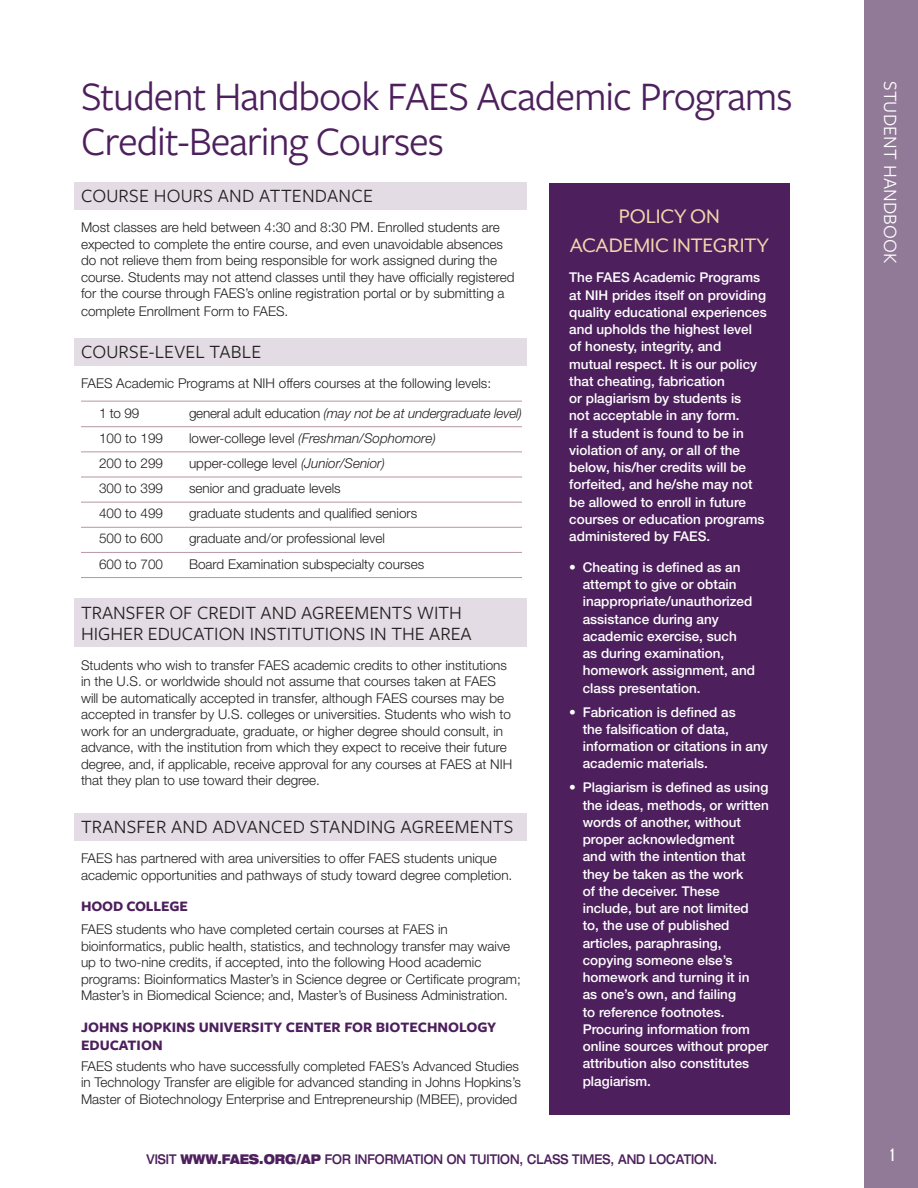
<style>
.page{position:relative;width:918px;height:1188px;background:#fff}
.page>*{position:absolute;margin:0;border:0;box-sizing:border-box;transform-origin:0 0}
.Large_header{font:42px/45px "Freight Sans Pro";letter-spacing:-.025em;color:#4d205d}
.Major_header__bold{font:22.5px/28.8px "Mr Eaves San OT";letter-spacing:-.005em;color:#f0d6ad;text-align:center}
._2_header__light{font:19.5px/21px "Freight Sans Pro";color:#231f20}
.t1{font:19.5px "Freight Sans Pro";letter-spacing:.01em;color:#fff}
.t2{font:700 18px "Bebas Neue";color:#fff;scale:.8 1}
._4_2nd_level_header{font:700 15px/18px "Freight Sans Pro";color:#4d205d}
._3_Main_Text{font:300 13.5px/16.5px "Helvetica Neue LT Std";color:#231f20}
.Box_text{font:500 13.5px/17.2px "Helvetica Neue LT Std";color:#fff}
.lined_table{font:300 13.5px "Helvetica Neue LT Std";color:#231f20}
.lined_table-2{font:italic 300 13.5px "Helvetica Neue LT Std";letter-spacing:-.015em;color:#231f20}
.t3{font:500 expanded 13.5px "Helvetica Neue LT Std";color:#4d205d;scale:.8 1}
.s1{font-style:normal}
.s2{font-style:italic}
.s3{font-weight:900}
</style>
<div class="page">
<div style="left:864px;top:0;width:54px;height:1188px;background:#917998"></div>
<div style="left:74px;top:182px;width:453px;height:28px;background:#e3dce4"></div>
<div style="left:74px;top:338px;width:453px;height:27px;background:#e3dce4"></div>
<hr style="left:81px;top:401px;width:441px;height:1px;background:#b794a7">
<hr style="left:81px;top:426px;width:441px;height:1px;background:#b794a7">
<hr style="left:81px;top:451px;width:441px;height:1px;background:#b794a7">
<hr style="left:81px;top:477px;width:441px;height:1px;background:#b794a7">
<hr style="left:81px;top:502px;width:441px;height:1px;background:#b794a7">
<hr style="left:81px;top:527px;width:441px;height:1px;background:#b794a7">
<hr style="left:81px;top:552px;width:441px;height:1px;background:#b794a7">
<hr style="left:81px;top:577px;width:441px;height:1px;background:#b794a7">
<div style="left:74px;top:598px;width:453px;height:49px;background:#e3dce4"></div>
<div style="left:74px;top:813px;width:453px;height:28px;background:#e3dce4"></div>
<div style="left:549px;top:184px;width:241px;height:931px;background:#4d205d"></div>
<p class="Large_header" style="left:81px;top:72px;width:713px">Student Handbook FAES Academic Programs<br>Credit-Bearing Courses</p>
<p class="_2_header__light" style="left:81px;top:185px;width:294px">COURSE HOURS AND ATTENDANCE</p>
<p class="_3_Main_Text" style="left:81px;top:219px;width:435px">Most classes are held between 4:30 and 8:30 PM. Enrolled students are expected to complete the entire course, and even unavoidable absences do not relieve them from being responsible for work assigned during the course. Students may not attend classes until they have officially registered for the course through FAES’s online registration portal or by submitting a</p>
<p class="_3_Main_Text" style="left:81px;top:303px;width:209px">complete Enrollment Form to FAES.</p>
<p class="_2_header__light" style="left:81px;top:340px;width:182px">COURSE-LEVEL TABLE</p>
<p class="_3_Main_Text" style="left:81px;top:374px;width:412px">FAES Academic Programs at NIH offers courses at the following levels:</p>
<p class="lined_table" style="left:99px;top:405px;width:42px">1 to 99</p>
<p class="lined_table-2" style="left:189px;top:405px;width:334px"><span class="s1">general adult education</span> (may not be at undergraduate level)</p>
<p class="lined_table" style="left:99px;top:430px;width:66px">100 to 199</p>
<p class="lined_table-2" style="left:189px;top:430px;width:249px"><span class="s1">lower-college level</span> (Freshman/Sophomore)</p>
<p class="lined_table" style="left:99px;top:455px;width:66px">200 to 299</p>
<p class="lined_table" style="left:189px;top:455px;width:198px">upper-college level <span class="s2">(Junior/Senior)</span></p>
<p class="lined_table" style="left:99px;top:480px;width:66px">300 to 399</p>
<p class="lined_table" style="left:189px;top:480px;width:153px">senior and graduate levels</p>
<p class="lined_table" style="left:99px;top:505px;width:66px">400 to 499</p>
<p class="lined_table" style="left:189px;top:505px;width:230px">graduate students and qualified seniors</p>
<p class="lined_table" style="left:99px;top:530px;width:66px">500 to 600</p>
<p class="lined_table" style="left:189px;top:530px;width:198px">graduate and/or professional level</p>
<p class="lined_table" style="left:99px;top:555px;width:66px">600 to 700</p>
<p class="lined_table" style="left:189px;top:555px;width:237px">Board Examination subspecialty courses</p>
<p class="_2_header__light" style="left:81px;top:601px;width:392px">TRANSFER OF CREDIT AND AGREEMENTS WITH<br>HIGHER EDUCATION INSTITUTIONS IN THE AREA</p>
<p class="_3_Main_Text" style="left:81px;top:656px;width:433px">Students who wish to transfer FAES academic credits to other institutions in the U.S. or worldwide should not assume that courses taken at FAES will be automatically accepted in transfer, although FAES courses may be accepted in transfer by U.S. colleges or universities. Students who wish to work for an undergraduate, graduate, or higher degree should consult, in advance, with the institution from which they expect to receive their future degree, and, if applicable, receive approval for any courses at FAES at NIH that they plan to use toward their degree.</p>
<p class="_2_header__light" style="left:81px;top:815px;width:434px">TRANSFER AND ADVANCED STANDING AGREEMENTS</p>
<p class="_3_Main_Text" style="left:81px;top:850px;width:433px">FAES has partnered with area universities to offer FAES students unique academic opportunities and pathways of study toward degree completion.</p>
<p class="_4_2nd_level_header" style="left:81px;top:897px;width:108px">HOOD COLLEGE</p>
<p class="_3_Main_Text" style="left:81px;top:921px;width:441px">FAES students who have completed certain courses at FAES in bioinformatics, public health, statistics, and technology transfer may waive up to two-nine credits, if accepted, into the following Hood academic programs: Bioinformatics Master’s in Science degree or Certificate program; Master’s in Biomedical Science; and, Master’s of Business Administration.</p>
<p class="_4_2nd_level_header" style="left:81px;top:1017px;width:417px">JOHNS HOPKINS UNIVERSITY CENTER FOR BIOTECHNOLOGY<br>EDUCATION</p>
<p class="_3_Main_Text" style="left:81px;top:1057px;width:441px">FAES students who have successfully completed FAES’s Advanced Studies in Technology Transfer are eligible for advanced standing in Johns Hopkins’s<br>Master of Biotechnology Enterprise and Entrepreneurship (MBEE), provided</p>
<p class="Major_header__bold" style="left:570px;top:202px;width:201px">POLICY ON<br>ACADEMIC INTEGRITY</p>
<p class="Box_text" style="left:569px;top:269px;width:199px">The FAES Academic Programs at NIH prides itself on providing quality educational experiences and upholds the highest level of honesty, integrity, and mutual respect. It is our policy that cheating, fabrication<br>or plagiarism by students is<br>not acceptable in any form.<br>If a student is found to be in violation of any, or all of the below, his/her credits will be forfeited, and he/she may not be allowed to enroll in future courses or education programs administered by FAES.</p>
<p class="Box_text" style="left:583px;top:558px;width:174px;text-indent:-14px">• Cheating is defined as an attempt to give or obtain inappropriate/unauthorized assistance during any academic exercise, such<br>as during examination, homework assignment, and class presentation.</p>
<p class="Box_text" style="left:583px;top:703px;width:187px;text-indent:-14px">• Fabrication is defined as<br>the falsification of data, information or citations in any academic materials.</p>
<p class="Box_text" style="left:583px;top:779px;width:188px;text-indent:-14px">• Plagiarism is defined as using the ideas, methods, or written words of another, without proper acknowledgment<br>and with the intention that they be taken as the work<br>of the deceiver. These include, but are not limited<br>to, the use of published articles, paraphrasing, copying someone else’s homework and turning it in<br>as one’s own, and failing<br>to reference footnotes.<br>Procuring information from online sources without proper attribution also constitutes plagiarism.</p>
<p class="t3" style="left:147px;top:1151px;width:715px">VISIT <span class="s3">WWW.FAES.ORG/AP</span> FOR INFORMATION ON TUITION, CLASS TIMES, AND LOCATION.</p>
<h3 class="t1" style="left:904px;top:81px;width:184px;rotate:90deg">STUDENT HANDBOOK</h3>
<h3 class="t2" style="left:889px;top:1145px;width:9px">1</h3>
</div>
